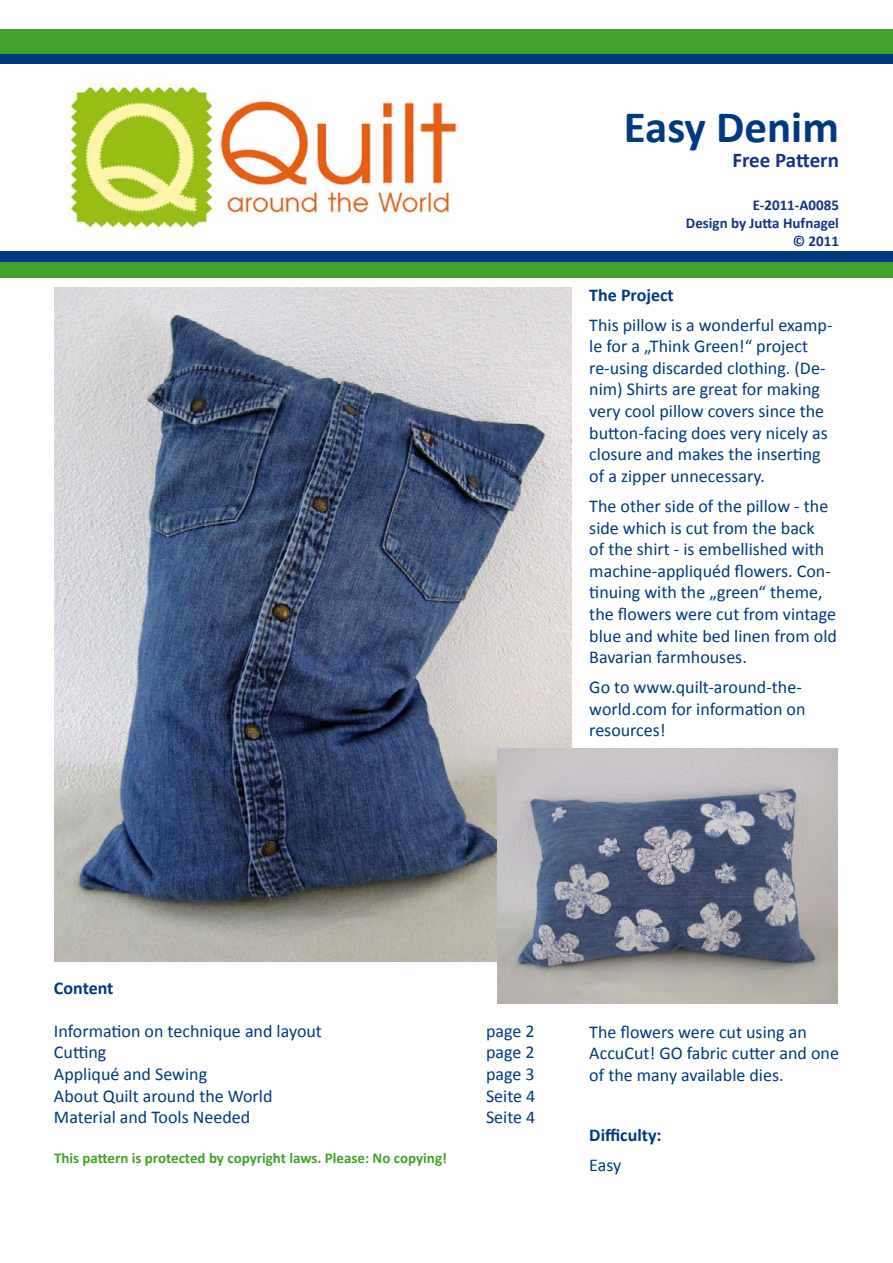
<style>
.page{position:relative;width:893px;height:1263px;background:#fff}
.page>*{position:absolute;margin:0;border:0;box-sizing:border-box;transform-origin:0 0}
.t1{font:700 45px "Calibri";color:#003882}
.t2{font:700 21px "Calibri";color:#173389}
.t3{font:18px/21.6px "Calibri";color:#003882}
.t4{font:700 18px "Calibri";color:#003882}
.t5{font:700 15px "Calibri";color:#44a12b}
.t6{font:700 15px/18px "Calibri";color:#173389;text-align:right}
</style>
<div class="page">
<img style="left:54px;top:63px;width:418px;height:165px">
<img style="left:54px;top:287px;width:517px;height:674px">
<img style="left:498px;top:748px;width:340px;height:255px">
<div style="left:0;top:30px;width:893px;height:24px;background:#44a12b"></div>
<div style="left:0;top:54px;width:893px;height:9px;background:#003882"></div>
<div style="left:0;top:251px;width:893px;height:11px;background:#003882"></div>
<div style="left:0;top:262px;width:893px;height:16px;background:#44a12b"></div>
<h1 class="t1" style="left:624px;top:99px;width:217px">Easy Denim</h1>
<p class="t2" style="left:732px;top:147px;width:108px">Free Pattern</p>
<p class="t6" style="left:686px;top:195px;width:155px">E-2011-A0085<br>Design by Jutta Hufnagel © 2011</p>
<p class="t4" style="left:589px;top:283px;width:86px">The Project</p>
<p class="t3" style="left:589px;top:313px;width:245px">This pillow is a wonderful examp&shy;le for a „Think Green!“ project re-using discarded clothing. (De&shy;nim) Shirts are great for making very cool pillow covers since the button-facing does very nicely as closure and makes the inserting of a zipper unnecessary.</p>
<p class="t3" style="left:589px;top:494px;width:249px">The other side of the pillow - the side which is cut from the back<br>of the shirt - is embellished with machine-appliquéd flowers. Con&shy;tinuing with the „green“ theme, the flowers were cut from vintage blue and white bed linen from old<br>Bavarian farmhouses.</p>
<p class="t3" style="left:589px;top:676px;width:218px">Go to www.quilt-around-the&shy;world.com for information on resources!</p>
<p class="t4" style="left:54px;top:976px;width:61px">Content</p>
<p class="t3" style="left:54px;top:1019px;width:269px">Information on technique and layout</p>
<p class="t3" style="left:486px;top:1019px;width:50px">page 2</p>
<p class="t3" style="left:54px;top:1041px;width:54px">Cutting</p>
<p class="t3" style="left:486px;top:1041px;width:50px">page 2</p>
<p class="t3" style="left:54px;top:1062px;width:155px">Appliqué and Sewing</p>
<p class="t3" style="left:486px;top:1062px;width:50px">page 3</p>
<p class="t3" style="left:54px;top:1084px;width:220px">About Quilt around the World</p>
<p class="t3" style="left:486px;top:1084px;width:51px">Seite 4</p>
<p class="t3" style="left:54px;top:1106px;width:198px">Material and Tools Needed</p>
<p class="t3" style="left:486px;top:1106px;width:51px">Seite 4</p>
<p class="t5" style="left:54px;top:1148px;width:394px">This pattern is protected by copyright laws. Please: No copying!</p>
<p class="t3" style="left:589px;top:1020px;width:251px">The flowers were cut using an<br>AccuCut! GO fabric cutter and one of the many available dies.</p>
<p class="t4" style="left:589px;top:1124px;width:74px">Difficulty:</p>
<p class="t3" style="left:589px;top:1153px;width:33px">Easy</p>
</div>
